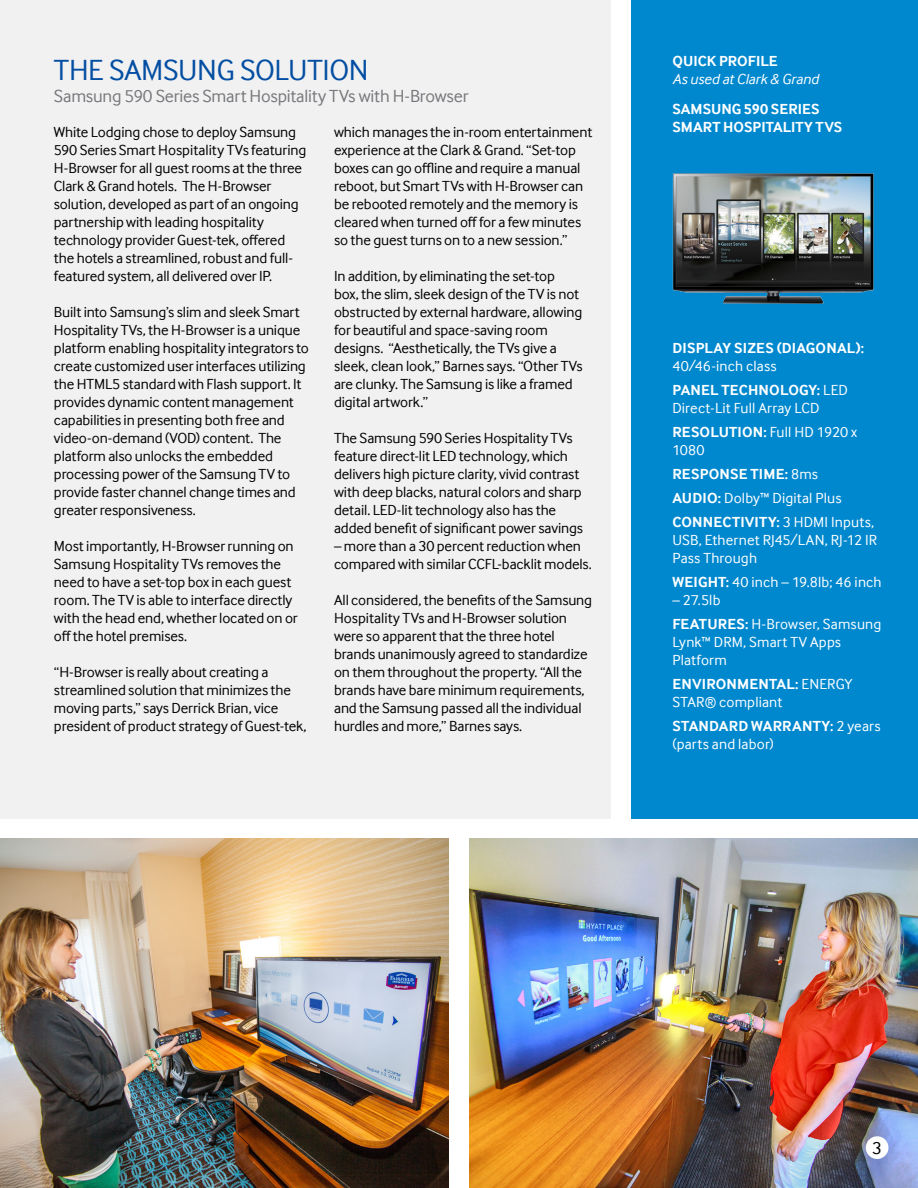
<style>
.page{position:relative;width:918px;height:1188px;background:#fff}
.page>*{position:absolute;margin:0;border:0;box-sizing:border-box;transform-origin:0 0}
.t1{font:30px "Samsung Inter Face";letter-spacing:-.01em;color:#034ea2}
.t2{font:18px "Samsung Inter Face";letter-spacing:-.01em;color:#77787b}
.t3{font:18px "Samsung Inter Face";color:#000}
.t4{font:15px/18px "Samsung Inter Face";letter-spacing:-.01em;color:#000}
.t5{font:15px/18px "Samsung Inter Face";letter-spacing:.01em;color:#fff}
.t6{font:700 15px/18px "Samsung Inter Face";letter-spacing:.005em;color:#fff}
.t7{font:italic 15px "Samsung Inter Face";letter-spacing:-.005em;color:#fff}
.s1{font-weight:700}
</style>
<div class="page">
<div style="left:0;top:0;width:610px;height:819px;background:#f1f1f2"></div>
<img style="left:0;top:838px;width:448px;height:350px">
<img style="left:470px;top:838px;width:448px;height:350px">
<div style="left:631px;top:0;width:287px;height:819px;background:#0088ce"></div>
<div style="left:866px;top:1136px;width:22px;height:23px;background:#fff;border-radius:50%"></div>
<img style="left:672px;top:173px;width:202px;height:131px">
<h1 class="t1" style="left:54px;top:53px;width:270px">THE Samsung Solution</h1>
<p class="t2" style="left:54px;top:86px;width:416px">Samsung 590 Series Smart H ospitality TVs with H -Browser</p>
<p class="t4" style="left:54px;top:123px;width:254px">White Lodging chose to deploy Samsung 590 Series Smart Hospitality TVs featuring H-Browser for all guest rooms at the three Clark &amp; Grand hotels. The H-Browser solution, developed as part of an ongoing partnership with leading hospitality technology provider Guest-tek, offered the hotels a streamlined, robust and full&shy;featured system, all delivered over IP.</p>
<p class="t4" style="left:54px;top:303px;width:256px">Built into Samsung’s slim and sleek Smart Hospitality TVs, the H-Browser is a unique platform enabling hospitality integrators to create customized user interfaces utilizing the HTML5 standard with Flash support. It provides dynamic content management capabilities in presenting both free and video-on-demand (VOD) content. The platform also unlocks the embedded processing power of the Samsung TV to provide faster channel change times and greater responsiveness.</p>
<p class="t4" style="left:54px;top:537px;width:245px">Most importantly, H-Browser running on Samsung H ospitality TVs removes the need to have a set-top box in each guest room. The TV is able to interface directly with the head end, whether located on or off the hotel premises.</p>
<p class="t4" style="left:54px;top:663px;width:254px">“H-Browser is really about creating a streamlined solution that minimizes the moving parts,” says Derrick Brian, vice president of product strategy of Guest-tek,</p>
<p class="t4" style="left:334px;top:123px;width:260px">which manages the in-room entertainment experience at the Clark &amp; Grand. “Set-top boxes can go offline and require a manual reboot, but Smart TVs with H-Browser can be rebooted remotely and the memory is cleared when turned off for a few minutes so the guest turns on to a new session.”</p>
<p class="t4" style="left:334px;top:267px;width:250px">In addition, by eliminating the set-top box, the slim, sleek design of the TV is not obstructed by external hardware, allowing for beautiful and space-saving room designs. “Aesthetically, the TVs give a sleek, clean look,” Barnes says. “Other TVs are clunky. The Samsung is like a framed digital artwork.”</p>
<p class="t4" style="left:334px;top:429px;width:250px">The Samsung 590 Series H ospitality TVs feature direct-lit LED technology, which delivers high picture clarity, vivid contrast with deep blacks, natural colors and sharp detail. LED-lit technology also has the added benefit of significant power savings</p>
<p class="t4" style="left:334px;top:537px;width:259px">– more than a 30 percent reduction when compared with similar CCFL-backlit models.</p>
<p class="t4" style="left:334px;top:591px;width:260px">All considered, the benefits of the Samsung H ospitality TVs and H -Browser solution were so apparent that the three hotel brands unanimously agreed to standardize on them throughout the property. “All the brands have bare minimum requirements, and the Samsung passed all the individual hurdles and more,” Barnes says.</p>
<p class="t6" style="left:672px;top:52px;width:107px">QUICK PROFILE</p>
<p class="t7" style="left:672px;top:71px;width:148px">As used at Clark &amp; Grand</p>
<p class="t6" style="left:672px;top:100px;width:170px">SAMSUNG 590 SERIES<br>SMART HOSPITALITY TVS</p>
<p class="t6" style="left:672px;top:339px;width:42px">DISPLAY</p>
<p class="t6" style="left:734px;top:339px;width:68px">SIZES (DIAGONAL</p>
<p class="t6" style="left:856px;top:339px;width:10px">):</p>
<p class="t5" style="left:672px;top:357px;width:106px">40/46-inch class</p>
<p class="t6" style="left:672px;top:381px;width:19px">PANEL</p>
<p class="t6" style="left:722px;top:381px;width:48px">TECHNOLOGY</p>
<p class="t5" style="left:672px;top:381px;width:167px;text-indent:144px"><span class="s1">:</span> LED<br>Direct-Lit Full Array LCD</p>
<p class="t6" style="left:672px;top:423px;width:38px">RESOLUTION</p>
<p class="t5" style="left:764px;top:423px;width:95px"><span class="s1">:</span> Full HD 1920 x</p>
<p class="t5" style="left:672px;top:441px;width:34px">1080</p>
<p class="t6" style="left:672px;top:465px;width:88px">RESPONSE TIME</p>
<p class="t5" style="left:672px;top:462px;width:171px;line-height:24px;text-indent:112px"><span class="s1">:</span> 8ms<br><span class="s1">AU DIO:</span> Dolby™ Digital Plus<br><span class="s1">CONNECTI</span></p>
<p class="t5" style="left:672px;top:513px;width:205px;text-align:justify;text-indent:73px"><span class="s1">VITY:</span> 3 HDMI Inputs, USB, Ethernet RJ45/LAN, RJ-12 IR Pass Through</p>
<p class="t5" style="left:672px;top:573px;width:211px"><span class="s1">WEIGHT:</span> 40 inch – 19.8lb; 46 inch</p>
<p class="t5" style="left:672px;top:591px;width:50px">– 27.5lb</p>
<p class="t6" style="left:672px;top:615px;width:10px">FEATURE</p>
<p class="t5" style="left:672px;top:615px;width:210px;text-indent:64px"><span class="s1">S:</span> H-Browser, Samsung<br>Lynk™ DRM, Smart TV Apps<br>Platform</p>
<p class="t6" style="left:672px;top:675px;width:40px">ENVIRONMENTAL</p>
<p class="t5" style="left:795px;top:675px;width:16px"><span class="s1">:</span>ENERGY</p>
<p class="t5" style="left:672px;top:693px;width:111px">STAR® compliant</p>
<p class="t6" style="left:672px;top:717px;width:19px">STAN</p>
<p class="t6" style="left:709px;top:717px;width:65px">DAR D WARRANTY</p>
<p class="t5" style="left:830px;top:717px;width:52px"><span class="s1">:</span> 2 years</p>
<p class="t5" style="left:672px;top:735px;width:103px">(parts and labor)</p>
<p class="t3" style="left:872px;top:1138px;width:11px">3</p>
</div>
